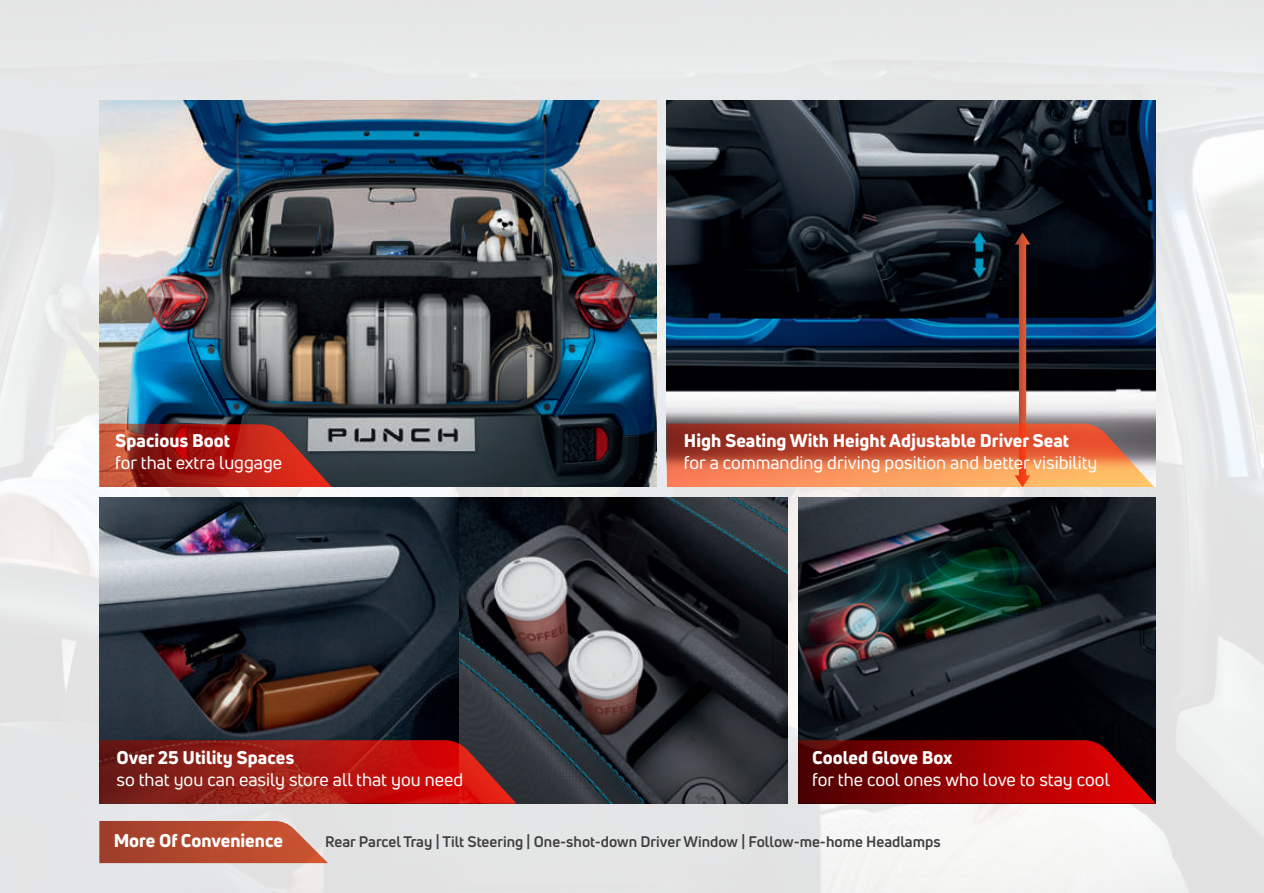
<style>
.page{position:relative;width:1264px;height:893px;background:#fff}
.page>*{position:absolute;margin:0;border:0;box-sizing:border-box;transform-origin:0 0}
.t1{font:18px "Uni Neue";color:#fff}
.t2{font:800 18px "Uni Neue";color:#fff}
.t3{font:700 15px "Uni Neue";color:#3e3e3f}
</style>
<div class="page">
<img style="left:0;top:0;width:1263px;height:893px">
<img style="left:99px;top:101px;width:557px;height:386px">
<img style="left:666px;top:101px;width:489px;height:386px">
<img style="left:99px;top:498px;width:688px;height:305px">
<img style="left:798px;top:498px;width:357px;height:242px">
<svg style="left:99px;top:821px;width:229px;height:42px;background:#b7573e"></svg>
<svg style="left:798px;top:740px;width:357px;height:63px;background:#8b0102"></svg>
<svg style="left:99px;top:423px;width:233px;height:64px;background:#a42e25"></svg>
<svg style="left:99px;top:740px;width:417px;height:63px;background:#9c1b15"></svg>
<svg style="left:666px;top:232px;width:488px;height:255px;background:#564443"></svg>
<p class="t2" style="left:115px;top:429px;width:116px">Spacious Boot</p>
<p class="t1" style="left:115px;top:451px;width:168px">for that extra luggage</p>
<p class="t2" style="left:116px;top:745px;width:179px">Over 25 Utility Spaces</p>
<p class="t1" style="left:116px;top:768px;width:348px">so that you can easily store all that you need</p>
<p class="t2" style="left:684px;top:429px;width:387px">High Seating With Height Adjustable Driver Seat</p>
<p class="t1" style="left:684px;top:451px;width:415px">for a commanding driving position and better visibility</p>
<p class="t2" style="left:812px;top:745px;width:142px">Cooled Glove Box</p>
<p class="t1" style="left:812px;top:768px;width:299px">for the cool ones who love to stay cool</p>
<p class="t2" style="left:114px;top:828px;width:171px">More Of Convenience</p>
<p class="t3" style="left:325px;top:832px;width:617px">Rear Parcel Tray | Tilt Steering | One-shot-down Driver Window | Follow-me-home Headlamps</p>
</div>
